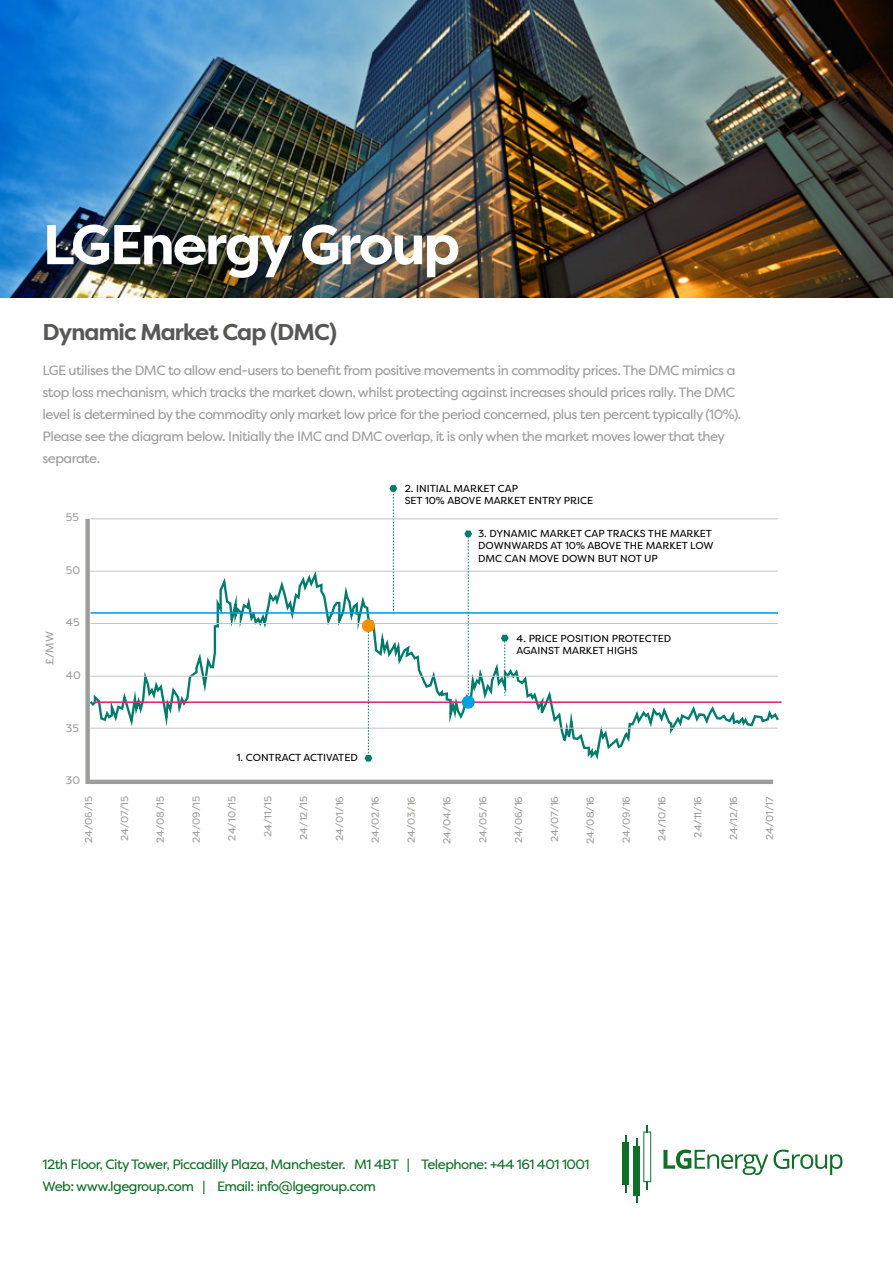
<style>
.page{position:relative;width:893px;height:1263px;background:#fff}
.page>*{position:absolute;margin:0;border:0;box-sizing:border-box;transform-origin:0 0}
.t1{font:700 55.8px "Filson Pro";letter-spacing:-.04em;color:#fff}
.t2{font:700 22.8px "Filson Pro";letter-spacing:-.04em;color:#575756}
.t3{font:13.5px/22.2px "Filson Pro";letter-spacing:-.04em;color:#9d9d9c}
.t4{font:13.5px/22.2px "Filson Pro";letter-spacing:-.04em;color:#116e28}
.t5{font:10.95px "Filson Pro";color:#9d9d9c}
.t6{font:10.2px/12.1px "Filson Pro";color:#000}
.t7{font:10.2px "Filson Pro";color:#9d9d9c}
</style>
<div class="page">
<div style="left:622px;top:1142px;width:7px;height:43px;background:#116e28"></div>
<hr style="left:625px;top:1135px;width:1px;height:58px;background:#116e28">
<div style="left:633px;top:1146px;width:7px;height:49px;background:#116e28"></div>
<hr style="left:636px;top:1138px;width:1px;height:65px;background:#116e28">
<svg style="left:643px;top:1125px;width:8px;height:64px"></svg>
<svg style="left:663px;top:1149px;width:105px;height:26px"></svg>
<svg style="left:774px;top:1149px;width:68px;height:26px"></svg>
<img style="left:0;top:0;width:893px;height:298px">
<svg style="left:389px;top:485px;width:8px;height:29px"></svg>
<svg style="left:85px;top:514px;width:692px;height:270px"></svg>
<svg style="left:87px;top:567px;width:692px;height:217px"></svg>
<hr style="left:91px;top:676px;width:687px;height:1px;background:#c4c4c4">
<hr style="left:91px;top:518px;width:687px;height:1px;background:#c4c4c4">
<hr style="left:91px;top:571px;width:687px;height:1px;background:#c4c4c4">
<hr style="left:91px;top:623px;width:687px;height:1px;background:#c4c4c4">
<hr style="left:91px;top:612px;width:687px;height:2px;background:#009fe3">
<hr style="left:91px;top:728px;width:687px;height:1px;background:#c4c4c4">
<hr style="left:94px;top:701px;width:688px;height:2px;background:#e72377">
<svg style="left:364px;top:631px;width:8px;height:130px"></svg>
<div style="left:362px;top:619px;width:13px;height:13px;background:#f39200;border-radius:50%"></div>
<svg style="left:464px;top:530px;width:8px;height:167px"></svg>
<svg style="left:501px;top:635px;width:8px;height:61px"></svg>
<div style="left:462px;top:696px;width:13px;height:13px;background:#009fe3;border-radius:50%"></div>
<h1 class="t1" style="left:43px;top:209px;width:419px">LGEnergy Group</h1>
<h2 class="t2" style="left:43px;top:317px;width:296px">Dynamic Market Cap (DMC)</h2>
<p class="t3" style="left:43px;top:358px;width:700px">LGE utilises the DMC to allow end-users to benefit from positive movements in commodity prices. The DMC mimics a stop loss mechanism, which tracks the market down, whilst protecting against increases should prices rally. The DMC level is determined by the commodity only market low price for the period concerned, plus ten percent typically (10%).<br>Please see the diagram below. Initially the IMC and DMC overlap, it is only when the market moves lower that they separate.</p>
<p class="t6" style="left:405px;top:482px;width:190px">2. INITIAL MARKET CAP<br>SET 10% ABOVE MARKET ENTRY PRICE</p>
<p class="t5" style="left:66px;top:510px;width:15px">55</p>
<p class="t5" style="left:66px;top:563px;width:16px">50</p>
<p class="t5" style="left:42px;top:665px;width:35px;rotate:-90deg">£/MW</p>
<p class="t5" style="left:66px;top:615px;width:15px">45</p>
<p class="t5" style="left:66px;top:668px;width:17px">40</p>
<p class="t6" style="left:478px;top:527px;width:237px">3. DYNAMIC MARKET CAP TRACKS THE MARKET<br>DOWNWARDS AT 10% ABOVE THE MARKET LOW<br>DMC CAN MOVE DOWN BUT NOT UP</p>
<p class="t6" style="left:517px;top:632px;width:156px">4. PRICE POSITION PROTECTED<br>AGAINST MARKET HIGHS</p>
<p class="t5" style="left:66px;top:720px;width:15px">35</p>
<p class="t5" style="left:66px;top:773px;width:16px">30</p>
<p class="t6" style="left:237px;top:752px;width:122px">1. CONTRACT ACTIVATED</p>
<p class="t7" style="left:82px;top:843px;width:48px;rotate:-90deg">24/06/15</p>
<p class="t7" style="left:118px;top:841px;width:47px;rotate:-90deg">24/07/15</p>
<p class="t7" style="left:153px;top:843px;width:49px;rotate:-90deg">24/08/15</p>
<p class="t7" style="left:189px;top:843px;width:48px;rotate:-90deg">24/09/15</p>
<p class="t7" style="left:225px;top:840px;width:46px;rotate:-90deg">24/10/15</p>
<p class="t7" style="left:261px;top:837px;width:43px;rotate:-90deg">24/11/15</p>
<p class="t7" style="left:297px;top:840px;width:45px;rotate:-90deg">24/12/15</p>
<p class="t7" style="left:333px;top:841px;width:46px;rotate:-90deg">24/01/16</p>
<p class="t7" style="left:368px;top:843px;width:49px;rotate:-90deg">24/02/16</p>
<p class="t7" style="left:404px;top:843px;width:49px;rotate:-90deg">24/03/16</p>
<p class="t7" style="left:440px;top:844px;width:49px;rotate:-90deg">24/04/16</p>
<p class="t7" style="left:476px;top:843px;width:48px;rotate:-90deg">24/05/16</p>
<p class="t7" style="left:512px;top:843px;width:49px;rotate:-90deg">24/06/16</p>
<p class="t7" style="left:548px;top:842px;width:47px;rotate:-90deg">24/07/16</p>
<p class="t7" style="left:583px;top:844px;width:49px;rotate:-90deg">24/08/16</p>
<p class="t7" style="left:619px;top:843px;width:49px;rotate:-90deg">24/09/16</p>
<p class="t7" style="left:655px;top:841px;width:46px;rotate:-90deg">24/10/16</p>
<p class="t7" style="left:691px;top:838px;width:43px;rotate:-90deg">24/11/16</p>
<p class="t7" style="left:727px;top:840px;width:45px;rotate:-90deg">24/12/16</p>
<p class="t7" style="left:763px;top:840px;width:45px;rotate:-90deg">24/01/17</p>
<p class="t4" style="left:43px;top:1153px;width:548px">12th Floor, City Tower, Piccadilly Plaza, Manchester. M1 4BT | Telephone: +44 161 401 1001<br>Web: www.lgegroup.com | Email: info@lgegroup.com</p>
</div>
